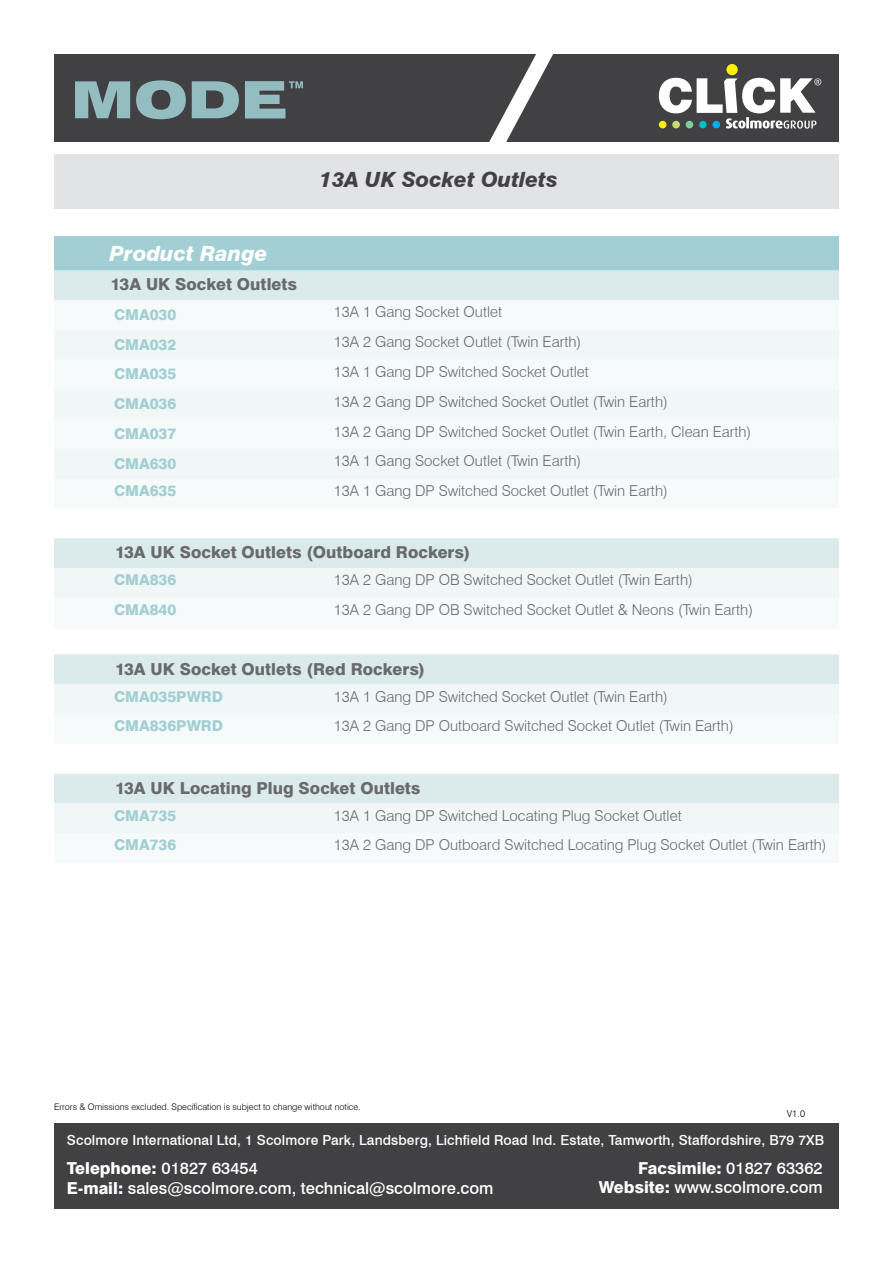
<style>
.page{position:relative;width:893px;height:1263px;background:#fff}
.page>*{position:absolute;margin:0;border:0;box-sizing:border-box;transform-origin:0 0}
.t1{font:italic 800 21px "Swiss 721 BT";color:#414042}
.t2{font:italic 800 21px "Swiss 721 BT";color:#fff}
.t3{font:800 16.5px "Swiss 721 BT";letter-spacing:.005em;color:#696a6d}
.t4{font:500 16.5px/19.8px "Swiss 721 BT";color:#fff}
.t5{font:300 15px "Swiss 721 BT";color:#696a6d}
.t6{font:800 15px "Swiss 721 BT";color:#a2cfd3}
.t7{font:500 13.8px "Swiss 721 BT";letter-spacing:.01em;color:#fff}
.t8{font:300 9.6px "Swiss 721 BT";color:#000}
.t9{font:300 9px "Swiss 721 BT";color:#000}
.s1{font-weight:800}
</style>
<div class="page">
<div style="left:54px;top:1123px;width:785px;height:86px;background:#414042"></div>
<div style="left:54px;top:154px;width:785px;height:54px;background:#e2e3e4"></div>
<div style="left:54px;top:54px;width:785px;height:87px;background:#414042"></div>
<svg style="left:475px;top:54px;width:94px;height:88px"></svg>
<svg style="left:75px;top:81px;width:55px;height:37px"></svg>
<svg style="left:136px;top:80px;width:50px;height:39px"></svg>
<svg style="left:192px;top:81px;width:47px;height:37px"></svg>
<svg style="left:245px;top:81px;width:58px;height:37px"></svg>
<div style="left:726px;top:64px;width:12px;height:11px;background:#fff200;border-radius:50%"></div>
<svg style="left:659px;top:78px;width:162px;height:51px"></svg>
<div style="left:54px;top:236px;width:785px;height:34px;background:#a2cfd3"></div>
<div style="left:54px;top:270px;width:785px;height:30px;background:#dbebec"></div>
<svg style="left:54px;top:330px;width:785px;height:503px;fill:#f1f7f7"></svg>
<svg style="left:54px;top:744px;width:785px;height:29px"></svg>
<h1 class="t1" style="left:320px;top:167px;width:240px">13A UK Socket Outlets</h1>
<h1 class="t2" style="left:110px;top:240px;width:160px">Product Range</h1>
<p class="t3" style="left:110px;top:275px;width:188px">13A UK Socket Outlets</p>
<p class="t6" style="left:114px;top:305px;width:64px">CMA030</p>
<p class="t5" style="left:334px;top:303px;width:170px">13A 1 Gang Socket Outlet</p>
<p class="t6" style="left:114px;top:335px;width:64px">CMA032</p>
<p class="t5" style="left:334px;top:333px;width:249px">13A 2 Gang Socket Outlet (Twin Earth)</p>
<p class="t6" style="left:114px;top:365px;width:64px">CMA035</p>
<p class="t5" style="left:334px;top:363px;width:256px">13A 1 Gang DP Switched Socket Outlet</p>
<p class="t6" style="left:114px;top:395px;width:64px">CMA036</p>
<p class="t5" style="left:334px;top:392px;width:335px">13A 2 Gang DP Switched Socket Outlet (Twin Earth)</p>
<p class="t6" style="left:114px;top:424px;width:64px">CMA037</p>
<p class="t5" style="left:334px;top:422px;width:419px">13A 2 Gang DP Switched Socket Outlet (Twin Earth, Clean Earth)</p>
<p class="t6" style="left:114px;top:454px;width:64px">CMA630</p>
<p class="t5" style="left:334px;top:452px;width:249px">13A 1 Gang Socket Outlet (Twin Earth)</p>
<p class="t6" style="left:114px;top:482px;width:64px">CMA635</p>
<p class="t5" style="left:334px;top:482px;width:335px">13A 1 Gang DP Switched Socket Outlet (Twin Earth)</p>
<p class="t3" style="left:115px;top:542px;width:357px">13A UK Socket Outlets (Outboard Rockers)</p>
<p class="t6" style="left:114px;top:571px;width:64px">CMA836</p>
<p class="t5" style="left:334px;top:571px;width:360px">13A 2 Gang DP OB Switched Socket Outlet (Twin Earth)</p>
<p class="t6" style="left:114px;top:601px;width:64px">CMA840</p>
<p class="t5" style="left:334px;top:601px;width:421px">13A 2 Gang DP OB Switched Socket Outlet &amp; Neons (Twin Earth)</p>
<p class="t3" style="left:115px;top:659px;width:312px">13A UK Socket Outlets (Red Rockers)</p>
<p class="t6" style="left:114px;top:687px;width:111px">CMA035PWRD</p>
<p class="t5" style="left:334px;top:687px;width:335px">13A 1 Gang DP Switched Socket Outlet (Twin Earth)</p>
<p class="t6" style="left:114px;top:717px;width:111px">CMA836PWRD</p>
<p class="t5" style="left:334px;top:717px;width:401px">13A 2 Gang DP Outboard Switched Socket Outlet (Twin Earth)</p>
<p class="t3" style="left:115px;top:778px;width:307px">13A UK Locating Plug Socket Outlets</p>
<p class="t6" style="left:114px;top:806px;width:64px">CMA735</p>
<p class="t5" style="left:334px;top:806px;width:349px">13A 1 Gang DP Switched Locating Plug Socket Outlet</p>
<p class="t6" style="left:114px;top:836px;width:64px">CMA736</p>
<p class="t5" style="left:334px;top:836px;width:494px">13A 2 Gang DP Outboard Switched Locating Plug Socket Outlet (Twin Earth)</p>
<p class="t9" style="left:54px;top:1101px;width:308px">Errors &amp; Omissions excluded. Specification is subject to change without notice.</p>
<p class="t8" style="left:787px;top:1107px;width:20px">V1.0</p>
<p class="t7" style="left:67px;top:1132px;width:759px">Scolmore International Ltd, 1 Scolmore Park, Landsberg, Lichfield Road Ind. Estate, Tamworth, Staffordshire, B79 7XB</p>
<p class="t4" style="left:67px;top:1158px;width:428px"><span class="s1">Telephone:</span> 01827 63454<br><span class="s1">E-mail:</span> sales@scolmore.com, technical@scolmore.com</p>
<p class="t4" style="left:599px;top:1158px;width:226px;text-align:right"><span class="s1">Facsimile:</span> 01827 63362<br><span class="s1">Website:</span> www.scolmore.com</p>
</div>
